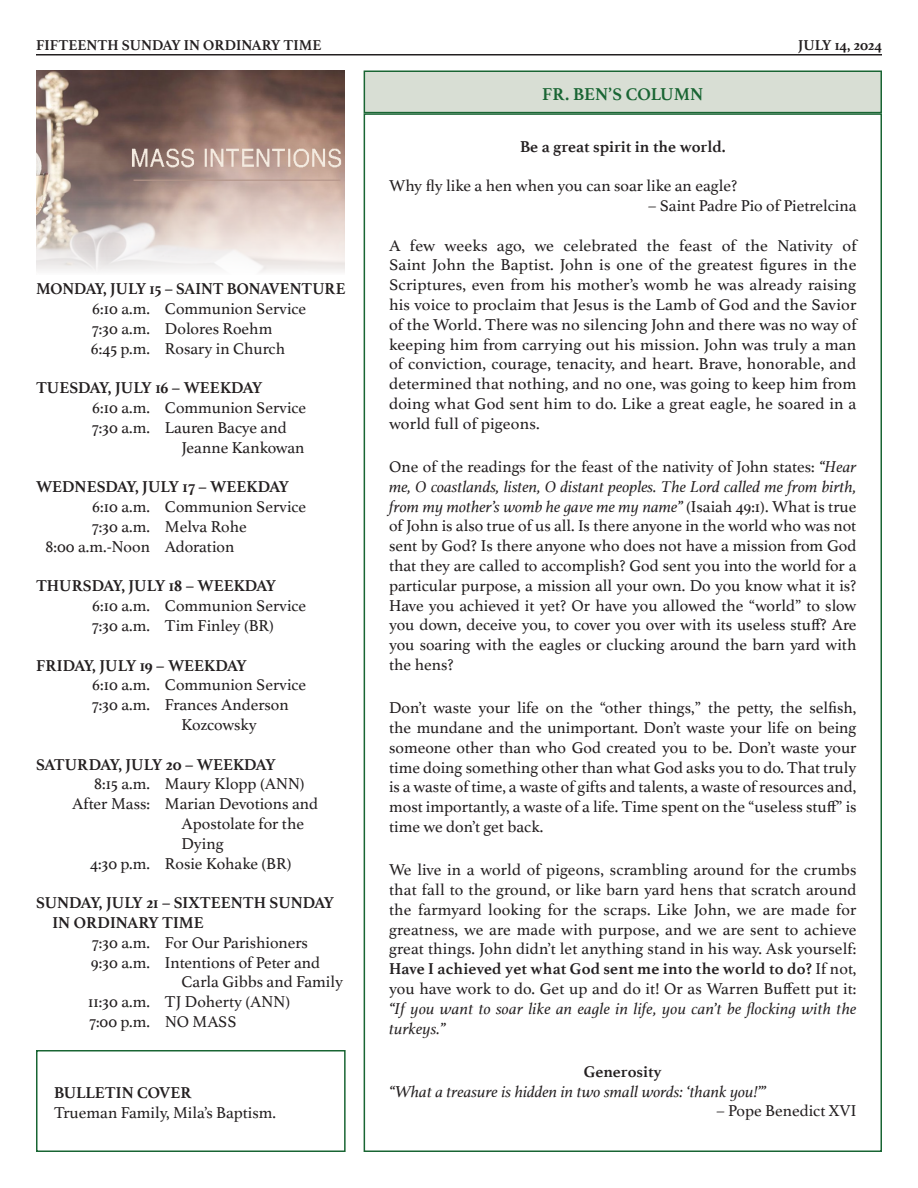
<style>
.page{position:relative;width:918px;height:1188px;background:#fff}
.page>*{position:absolute;margin:0;border:0;box-sizing:border-box;transform-origin:0 0}
.t1{font:700 18px "Athelas";color:#196533}
.Normal__Web{font:16.5px/19.8px "Athelas";color:#231f20;text-align:justify}
.Heading_1{font:700 16.5px "Athelas";color:#231f20}
.Normal__Web-2{font:italic 16.5px "Athelas";color:#231f20}
.Normal__Web-3{font:700 16.5px "Athelas";color:#231f20}
.t2{font:700 15px "Athelas";color:#231f20}
.s1{font-style:italic}
.s2{font-weight:700}
</style>
<div class="page">
<hr style="left:36px;top:54px;width:846px;height:2px;background:#231f20">
<img style="left:36px;top:70px;width:308px;height:203px">
<div style="left:36px;top:1050px;width:310px;height:102px;border:2px solid #196533"></div>
<div style="left:364px;top:71px;width:517px;height:42px;background:#d8ded4"></div>
<div style="left:364px;top:70px;width:518px;height:43px;border:2px solid #196533"></div>
<p class="t2" style="left:36px;top:33px;width:287px">FIFTEENTH SUNDAY IN ORDINARY TIME</p>
<p class="t2" style="left:798px;top:33px;width:85px">JULY 14, 2024</p>
<p class="Heading_1" style="left:36px;top:276px;width:311px">MONDAY, JULY 15 – SAINT BONAVENTURE</p>
<p class="Normal__Web" style="left:92px;top:298px;width:216px">6:10 a.m. Communion Service</p>
<p class="Normal__Web" style="left:92px;top:318px;width:182px">7:30 a.m. Dolores Roehm</p>
<p class="Normal__Web" style="left:91px;top:338px;width:196px">6:45 p.m. Rosary in Church</p>
<p class="Heading_1" style="left:36px;top:375px;width:228px">TUESDAY, JULY 16 – WEEKDAY</p>
<p class="Normal__Web" style="left:92px;top:397px;width:216px">6:10 a.m. Communion Service</p>
<p class="Normal__Web" style="left:92px;top:417px;width:196px">7:30 a.m. Lauren Bacye and</p>
<p class="Normal__Web" style="left:181px;top:437px;width:125px">Jeanne Kankowan</p>
<p class="Heading_1" style="left:36px;top:474px;width:255px">WEDNESDAY, JULY 17 – WEEKDAY</p>
<p class="Normal__Web" style="left:92px;top:496px;width:216px">6:10 a.m. Communion Service</p>
<p class="Normal__Web" style="left:92px;top:516px;width:156px">7:30 a.m. Melva Rohe</p>
<p class="Normal__Web" style="left:46px;top:536px;width:190px">8:00 a.m.-Noon Adoration</p>
<p class="Heading_1" style="left:36px;top:573px;width:242px">THURSDAY, JULY 18 – WEEKDAY</p>
<p class="Normal__Web" style="left:92px;top:595px;width:216px">6:10 a.m. Communion Service</p>
<p class="Normal__Web" style="left:92px;top:615px;width:183px">7:30 a.m. Tim Finley (BR)</p>
<p class="Heading_1" style="left:36px;top:652px;width:212px">FRIDAY, JULY 19 – WEEKDAY</p>
<p class="Normal__Web" style="left:92px;top:674px;width:216px">6:10 a.m. Communion Service</p>
<p class="Normal__Web" style="left:92px;top:694px;width:198px">7:30 a.m. Frances Anderson</p>
<p class="Normal__Web" style="left:181px;top:714px;width:77px">Kozcowsky</p>
<p class="Heading_1" style="left:36px;top:751px;width:241px">SATURDAY, JULY 20 – WEEKDAY</p>
<p class="Normal__Web" style="left:94px;top:773px;width:212px">8:15 a.m. Maury Klopp (ANN)</p>
<p class="Normal__Web" style="left:72px;top:793px;width:247px">After Mass: Marian Devotions and</p>
<p class="Normal__Web" style="left:181px;top:813px;width:124px">Apostolate for the</p>
<p class="Normal__Web" style="left:181px;top:833px;width:44px">Dying</p>
<p class="Normal__Web" style="left:90px;top:853px;width:203px">4:30 p.m. Rosie Kohake (BR)</p>
<p class="Heading_1" style="left:36px;top:889px;width:300px">SUNDAY, JULY 21 – SIXTEENTH SUNDAY</p>
<p class="Heading_1" style="left:52px;top:909px;width:153px">IN ORDINARY TIME</p>
<p class="Normal__Web" style="left:92px;top:932px;width:217px">7:30 a.m. For Our Parishioners</p>
<p class="Normal__Web" style="left:91px;top:952px;width:231px">9:30 a.m. Intentions of Peter and</p>
<p class="Normal__Web" style="left:181px;top:971px;width:163px">Carla Gibbs and Family</p>
<p class="Normal__Web" style="left:88px;top:991px;width:204px">11:30 a.m. TJ Doherty (ANN)</p>
<p class="Normal__Web" style="left:89px;top:1011px;width:149px">7:00 p.m. NO MASS</p>
<p class="Heading_1" style="left:54px;top:1080px;width:140px">BULLETIN COVER</p>
<p class="Normal__Web" style="left:54px;top:1102px;width:224px">Trueman Family, Mila’s Baptism.</p>
<p class="t1" style="left:542px;top:79px;width:162px">FR. BEN’S COLUMN</p>
<p class="Heading_1" style="left:520px;top:133px;width:207px">Be a great spirit in the world.</p>
<p class="Normal__Web" style="left:389px;top:175px;width:350px">Why fly like a hen when you can soar like an eagle?</p>
<p class="Normal__Web" style="left:648px;top:195px;width:210px">– Saint Padre Pio of Pietrelcina</p>
<p class="Normal__Web" style="left:389px;top:235px;width:469px">A few weeks ago, we celebrated the feast of the Nativity of Saint John the Baptist. John is one of the greatest figures in the Scriptures, even from his mother’s womb he was already raising his voice to proclaim that Jesus is the Lamb of God and the Savior of the World. There was no silencing John and there was no way of keeping him from carrying out his mission. John was truly a man of conviction, courage, tenacity, and heart. Brave, honorable, and determined that nothing, and no one, was going to keep him from doing what God sent him to do. Like a great eagle, he soared in a world full of pigeons.</p>
<p class="Normal__Web" style="left:389px;top:456px;width:469px">One of the readings for the feast of the nativity of John states: <span class="s1">“Hear me, O coastlands, listen, O distant peoples. The Lord called me from birth, from my mother’s womb he gave me my name”</span> (Isaiah 49:1). What is true of John is also true of us all. Is there anyone in the world who was not sent by God? Is there anyone who does not have a mission from God that they are called to accomplish? God sent you into the world for a particular purpose, a mission all your own. Do you know what it is?<br>Have you achieved it yet? Or have you allowed the “world” to slow you down, deceive you, to cover you over with its useless stuff? Are you soaring with the eagles or clucking around the barn yard with the hens?</p>
<p class="Normal__Web" style="left:389px;top:697px;width:469px">Don’t waste your life on the “other things,” the petty, the selfish, the mundane and the unimportant. Don’t waste your life on being someone other than who God created you to be. Don’t waste your time doing something other than what God asks you to do. That truly is a waste of time, a waste of gifts and talents, a waste of resources and, most importantly, a waste of a life. Time spent on the “useless stuff” is time we don’t get back.</p>
<p class="Normal__Web" style="left:389px;top:859px;width:469px">We live in a world of pigeons, scrambling around for the crumbs that fall to the ground, or like barn yard hens that scratch around the farmyard looking for the scraps. Like John, we are made for greatness, we are made with purpose, and we are sent to achieve great things. John didn’t let anything stand in his way. Ask yourself:<br><span class="s2">Have I achieved yet what God sent me into the world to do?</span> If not, you have work to do. Get up and do it! Or as Warren Buffett put it: <span class="s1">“If you want to soar like an eagle in life, you can’t be flocking with the turkeys.”</span></p>
<p class="Normal__Web-3" style="left:584px;top:1058px;width:80px">Generosity</p>
<p class="Normal__Web-2" style="left:389px;top:1078px;width:378px">“What a treasure is hidden in two small words: ‘thank you!’”</p>
<p class="Normal__Web" style="left:717px;top:1101px;width:141px">– Pope Benedict XVI</p>
</div>
